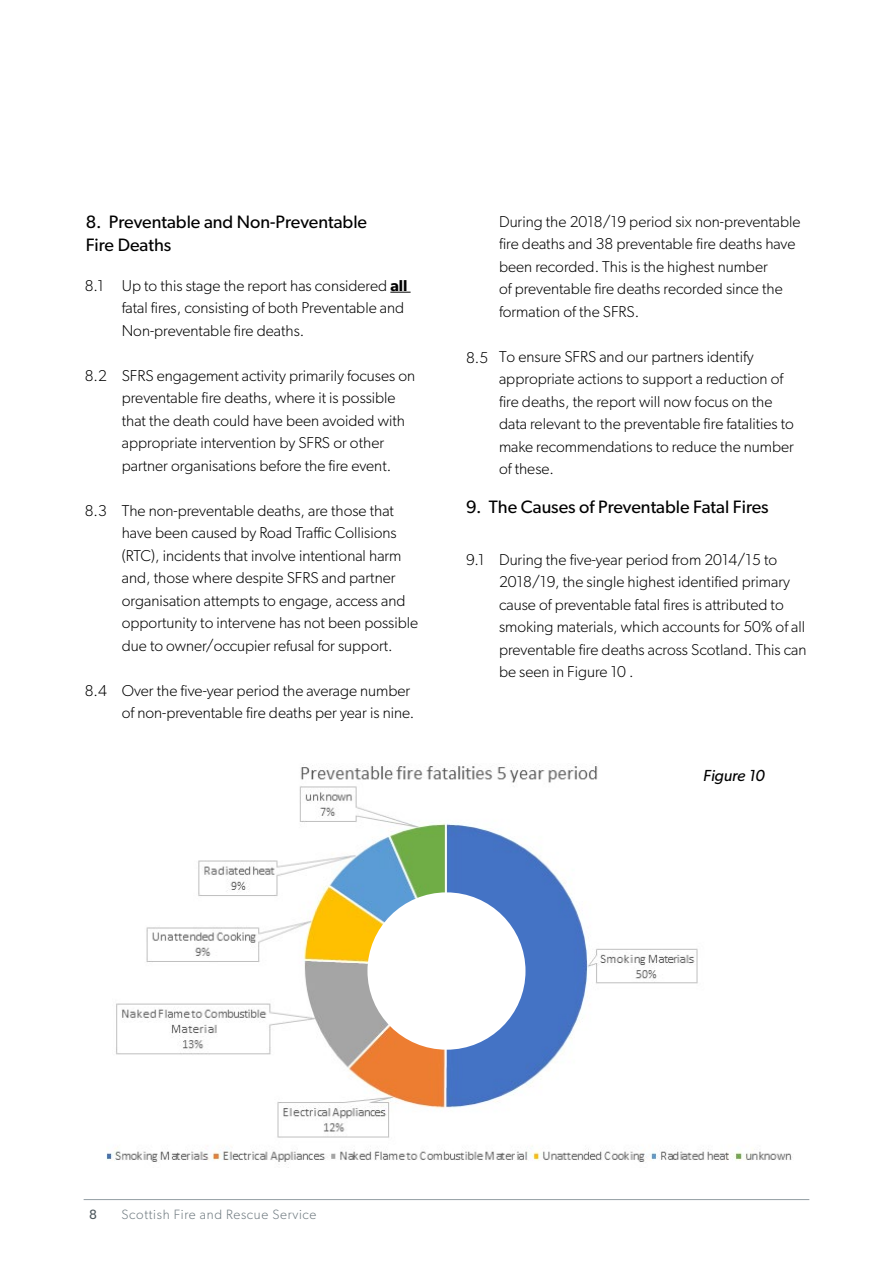
<style>
.page{position:relative;width:893px;height:1263px;background:#fff}
.page>*{position:absolute;margin:0;border:0;box-sizing:border-box;transform-origin:0 0}
.t1{font:18px/23.2px "Gibson";color:#000}
.t2{font:italic 16.05px "Gibson";color:#000}
.t3{font:300 15.75px/22.5px "Gibson";color:#000}
.t4{font:300 13.5px "Gibson";letter-spacing:.05em;color:#707b81}
.t5{font:13.5px "Gibson";color:#4c565c}
.s1{font-weight:600}
</style>
<div class="page">
<hr style="left:84px;top:1199px;width:725px;height:1px;background:#939da3">
<svg style="left:390px;top:292px;width:21px;height:1px"></svg>
<img style="left:106px;top:765px;width:686px;height:403px">
<div style="left:367px;top:892px;width:158px;height:158px;background:#fff;border-radius:50%"></div>
<p class="t1" style="left:86px;top:209px;width:283px">8. Preventable and Non-Preventable<br>Fire Deaths</p>
<p class="t3" style="left:122px;top:274px;width:287px">Up to this stage the report has considered <span class="s1">all </span>fatal fires, consisting of both Preventable and<br>Non-preventable fire deaths.</p>
<p class="t3" style="left:122px;top:364px;width:295px">SFRS engagement activity primarily focuses on preventable fire deaths, where it is possible that the death could have been avoided with appropriate intervention by SFRS or other partner organisations before the fire event.</p>
<p class="t3" style="left:122px;top:499px;width:298px">The non-preventable deaths, are those that have been caused by Road Traffic Collisions (RTC), incidents that involve intentional harm and, those where despite SFRS and partner organisation attempts to engage, access and opportunity to intervene has not been possible due to owner/occupier refusal for support.</p>
<p class="t3" style="left:122px;top:679px;width:294px">Over the five-year period the average number of non-preventable fire deaths per year is nine.</p>
<p class="t3" style="left:85px;top:274px;width:21px">8.1</p>
<p class="t3" style="left:85px;top:364px;width:24px">8.2</p>
<p class="t3" style="left:85px;top:499px;width:24px">8.3</p>
<p class="t3" style="left:85px;top:679px;width:24px">8.4</p>
<p class="t3" style="left:466px;top:346px;width:24px">8.5</p>
<p class="t3" style="left:499px;top:210px;width:303px">During the 2018/19 period six non-preventable fire deaths and 38 preventable fire deaths have been recorded. This is the highest number<br>of preventable fire deaths recorded since the formation of the SFRS.</p>
<p class="t3" style="left:499px;top:345px;width:296px">To ensure SFRS and our partners identify appropriate actions to support a reduction of fire deaths, the report will now focus on the data relevant to the preventable fire fatalities to make recommendations to reduce the number of these.</p>
<p class="t1" style="left:466px;top:495px;width:304px">9. The Causes of Preventable Fatal Fires</p>
<p class="t3" style="left:499px;top:548px;width:309px">During the five-year period from 2014/15 to 2018/19, the single highest identified primary cause of preventable fatal fires is attributed to smoking materials, which accounts for 50% of all preventable fire deaths across Scotland. This can be seen in Figure 10 .</p>
<p class="t3" style="left:466px;top:548px;width:20px">9.1</p>
<p class="t2" style="left:703px;top:766px;width:63px">Figure 10</p>
<p class="t5" style="left:89px;top:1206px;width:9px">8</p>
<p class="t4" style="left:122px;top:1206px;width:196px">Scottish Fire and Rescue Service</p>
</div>
